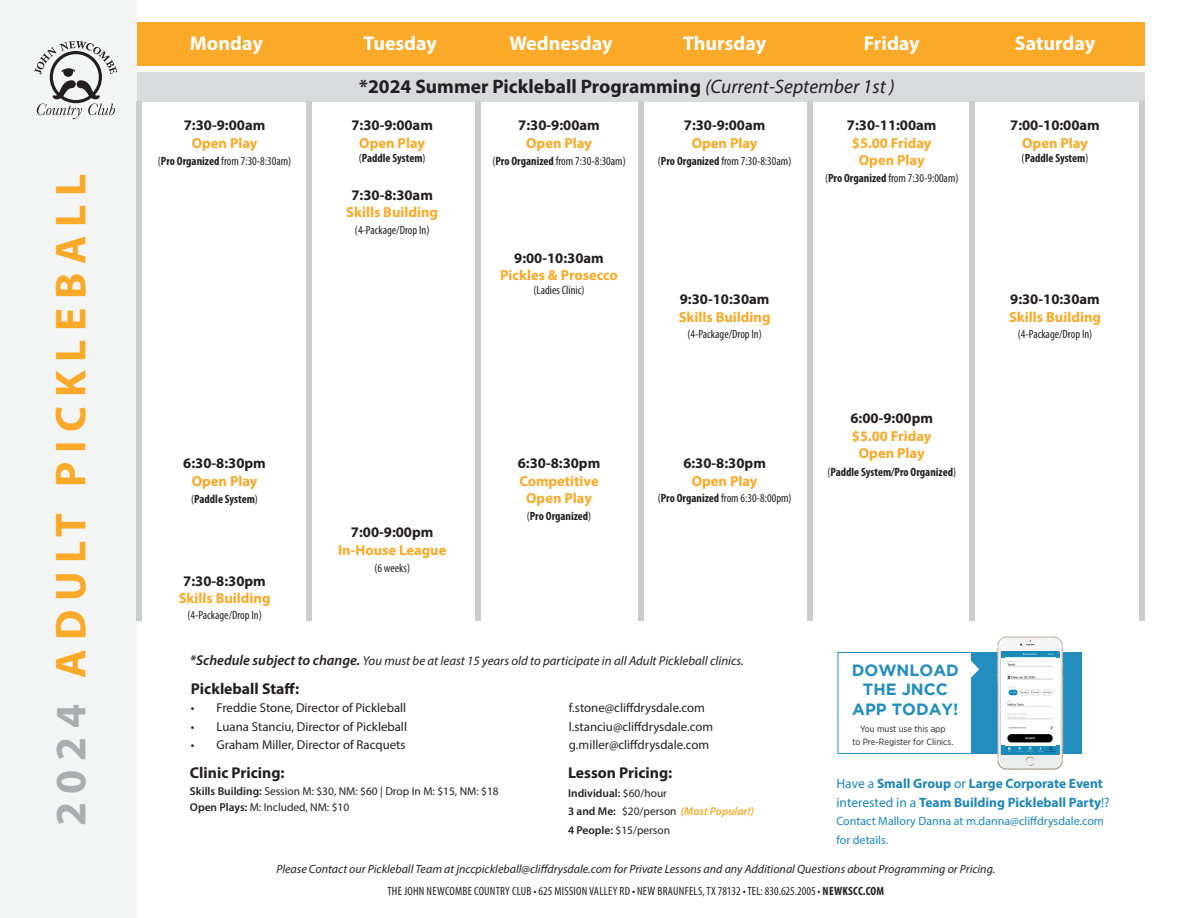
<style>
.page{position:relative;width:1188px;height:918px;background:#fff}
.page>*{position:absolute;margin:0;border:0;box-sizing:border-box;transform-origin:0 0}
.t1{font:700 43.5px "Myriad Pro";letter-spacing:.2em;color:#faa928}
.t2{font:700 19.95px "Myriad Pro";color:#fff}
.t3{font:700 19.5px "Myriad Pro";color:#231f20}
.t4{font:700 16.2px "Gotham";color:#228dbe}
.t5{font:700 15.75px "Myriad Pro";color:#231f20}
.t6{font:700 14.7px "Myriad Pro";color:#231f20}
.t7{font:700 14.55px "Myriad Pro";color:#faa928}
.t8{font:700 13.5px "Myriad Pro";color:#1e86b7}
.t9{font:12.9px "Myriad Pro";color:#231f20}
.t10{font:italic 12.9px "Myriad Pro";color:#231f20}
.t11{font:condensed 12px "Myriad Pro";color:#231f20}
.t12{font:italic 12px "Myriad Pro";color:#231f20}
.t13{font:condensed 12px "Myriad Pro";letter-spacing:.02em;color:#231f20}
.t14{font:700 condensed 12px "Myriad Pro";color:#231f20}
.t15{font:12px "Myriad Pro";color:#1e86b7}
.t16{font:11.4px "Myriad Pro";color:#231f20}
.t17{font:italic 600 11.4px "Myriad Pro";color:#faa928}
.t18{font:600 11.4px "Myriad Pro";color:#231f20}
.t19{font:9px "Gotham Narrow";color:#231f20}
.s1{color:#acadb1}
.s2{font-weight:400;font-style:italic}
.s3{font-weight:700}
.s4{font-weight:400}
.s5{font-weight:600;font-size:14.25px}
.s6{font-weight:600}
.s7{font-style:normal;color:#231f20}
.s8{font-weight:400;font-style:normal;color:#231f20}
</style>
<div class="page">
<div style="left:136px;top:22px;width:1009px;height:44px;background:#faa928"></div>
<div style="left:136px;top:72px;width:1009px;height:30px;background:#d9dadc"></div>
<div style="left:0;top:0;width:136px;height:918px;background:#f3f4f4"></div>
<svg style="left:34px;top:41px;width:83px;height:78px"></svg>
<div style="left:838px;top:652px;width:152px;height:102px;border:1px solid #228dbe"></div>
<div style="left:971px;top:652px;width:110px;height:102px;background:#228dbe"></div>
<img style="left:996px;top:636px;width:86px;height:134px">
<div style="left:1001px;top:657px;width:59px;height:89px;background:#fff"></div>
<div style="left:1001px;top:652px;width:59px;height:5px;background:#228dbe"></div>
<div style="left:1001px;top:745px;width:59px;height:9px;background:#228dbe"></div>
<img style="left:1005px;top:652px;width:51px;height:102px">
<svg style="left:971px;top:661px;width:8px;height:17px"></svg>
<div style="left:306px;top:102px;width:5px;height:519px;background:#cbccce"></div>
<div style="left:476px;top:102px;width:5px;height:519px;background:#cbccce"></div>
<div style="left:638px;top:102px;width:5px;height:519px;background:#cbccce"></div>
<div style="left:808px;top:102px;width:5px;height:519px;background:#cbccce"></div>
<div style="left:970px;top:102px;width:5px;height:519px;background:#cbccce"></div>
<div style="left:1140px;top:102px;width:5px;height:519px;background:#cbccce"></div>
<div style="left:136px;top:102px;width:6px;height:519px;background:#cbccce"></div>
<p class="t1" style="left:42px;top:826px;width:654px;rotate:-90deg"><span class="s1">2024</span> ADULT PICKLEBALL</p>
<p class="t2" style="left:190px;top:30px;width:74px">Monday</p>
<p class="t2" style="left:363px;top:30px;width:75px">Tuesday</p>
<p class="t2" style="left:509px;top:30px;width:105px">Wednesday</p>
<p class="t2" style="left:683px;top:30px;width:85px">Thursday</p>
<p class="t2" style="left:864px;top:30px;width:57px">Friday</p>
<p class="t2" style="left:1015px;top:30px;width:82px">Saturday</p>
<p class="t3" style="left:359px;top:74px;width:537px">*2024 Summer Pickleball Programming <span class="s2">(Current-September 1st )</span></p>
<p class="t6" style="left:184px;top:116px;width:83px">7:30-9:00am</p>
<p class="t7" style="left:192px;top:133px;width:67px">Open Play</p>
<p class="t11" style="left:158px;top:154px;width:135px">(<span class="s3">Pro Organized</span> from 7:30-8:30am)</p>
<p class="t6" style="left:183px;top:454px;width:84px">6:30-8:30pm</p>
<p class="t7" style="left:192px;top:471px;width:67px">Open Play</p>
<p class="t14" style="left:191px;top:491px;width:68px"><span class="s4">(</span>Paddle System<span class="s4">)</span></p>
<p class="t6" style="left:183px;top:571px;width:84px">7:30-8:30pm</p>
<p class="t7" style="left:179px;top:589px;width:93px">Skills Building</p>
<p class="t11" style="left:187px;top:608px;width:76px">(4-Package/Drop In)</p>
<p class="t6" style="left:351px;top:116px;width:83px">7:30-9:00am</p>
<p class="t7" style="left:359px;top:134px;width:67px">Open Play</p>
<p class="t14" style="left:359px;top:151px;width:68px"><span class="s4">(</span>Paddle System<span class="s4">)</span></p>
<p class="t6" style="left:351px;top:185px;width:83px">7:30-8:30am</p>
<p class="t7" style="left:346px;top:203px;width:93px">Skills Building</p>
<p class="t11" style="left:355px;top:222px;width:76px">(4-Package/Drop In)</p>
<p class="t6" style="left:518px;top:116px;width:83px">7:30-9:00am</p>
<p class="t7" style="left:526px;top:133px;width:67px">Open Play</p>
<p class="t11" style="left:492px;top:154px;width:135px">(<span class="s3">Pro Organized</span> from 7:30-8:30am)</p>
<p class="t6" style="left:684px;top:116px;width:83px">7:30-9:00am</p>
<p class="t7" style="left:692px;top:133px;width:67px">Open Play</p>
<p class="t11" style="left:658px;top:154px;width:135px">(<span class="s3">Pro Organized</span> from 7:30-8:30am)</p>
<p class="t6" style="left:514px;top:248px;width:91px">9:00-10:30am</p>
<p class="t7" style="left:500px;top:266px;width:119px">Pickles &amp; Prosecco</p>
<p class="t11" style="left:534px;top:283px;width:52px">(Ladies Clinic)</p>
<p class="t6" style="left:680px;top:290px;width:91px">9:30-10:30am</p>
<p class="t7" style="left:679px;top:307px;width:93px">Skills Building</p>
<p class="t11" style="left:687px;top:327px;width:76px">(4-Package/Drop In)</p>
<p class="t6" style="left:351px;top:523px;width:84px">7:00-9:00pm</p>
<p class="t7" style="left:338px;top:540px;width:110px">In-House League</p>
<p class="t11" style="left:374px;top:561px;width:37px">(6 weeks)</p>
<p class="t6" style="left:518px;top:454px;width:84px">6:30-8:30pm</p>
<p class="t7" style="left:519px;top:471px;width:81px">Competitive</p>
<p class="t7" style="left:526px;top:489px;width:67px">Open Play</p>
<p class="t14" style="left:527px;top:509px;width:66px"><span class="s4">(</span>Pro Organized<span class="s4">)</span></p>
<p class="t6" style="left:683px;top:454px;width:84px">6:30-8:30pm</p>
<p class="t7" style="left:692px;top:471px;width:67px">Open Play</p>
<p class="t11" style="left:658px;top:491px;width:135px">(<span class="s3">Pro Organized</span> from 6:30-8:00pm)</p>
<p class="t10" style="left:190px;top:652px;width:556px"><span class="s5">*Schedule subject to change.</span> You must be at least 15 years old to participate in all Adult Pickleball clinics.</p>
<p class="t5" style="left:191px;top:678px;width:110px">Pickleball Staff:</p>
<p class="t9" style="left:191px;top:700px;width:217px">• Freddie Stone, Director of Pickleball</p>
<p class="t9" style="left:569px;top:700px;width:138px">f.stone@cliffdrysdale.com</p>
<p class="t9" style="left:191px;top:718px;width:218px">• Luana Stanciu, Director of Pickleball</p>
<p class="t9" style="left:569px;top:718px;width:146px">l.stanciu@cliffdrysdale.com</p>
<p class="t9" style="left:191px;top:737px;width:216px">• Graham Miller, Director of Racquets</p>
<p class="t9" style="left:569px;top:737px;width:142px">g.miller@cliffdrysdale.com</p>
<p class="t6" style="left:847px;top:116px;width:91px">7:30-11:00am</p>
<p class="t7" style="left:852px;top:133px;width:81px">$5.00 Friday</p>
<p class="t7" style="left:859px;top:151px;width:67px">Open Play</p>
<p class="t11" style="left:825px;top:171px;width:135px">(<span class="s3">Pro Organized</span> from 7:30-9:00am)</p>
<p class="t6" style="left:850px;top:409px;width:84px">6:00-9:00pm</p>
<p class="t7" style="left:852px;top:426px;width:81px">$5.00 Friday</p>
<p class="t7" style="left:859px;top:444px;width:67px">Open Play</p>
<p class="t14" style="left:827px;top:464px;width:130px"><span class="s4">(</span>Paddle System/Pro Organized<span class="s4">)</span></p>
<p class="t4" style="left:852px;top:661px;width:109px">DOWNLOAD</p>
<p class="t4" style="left:863px;top:680px;width:86px">THE JNCC</p>
<p class="t4" style="left:852px;top:700px;width:108px">APP TODAY!</p>
<p class="t19" style="left:860px;top:723px;width:87px">You must use this app</p>
<p class="t19" style="left:852px;top:736px;width:103px">to Pre-Register for Clinics.</p>
<p class="t6" style="left:1010px;top:116px;width:91px">7:00-10:00am</p>
<p class="t7" style="left:1022px;top:134px;width:67px">Open Play</p>
<p class="t14" style="left:1022px;top:151px;width:68px"><span class="s4">(</span>Paddle System<span class="s4">)</span></p>
<p class="t6" style="left:1010px;top:290px;width:91px">9:30-10:30am</p>
<p class="t7" style="left:1009px;top:307px;width:93px">Skills Building</p>
<p class="t11" style="left:1018px;top:327px;width:76px">(4-Package/Drop In)</p>
<p class="t5" style="left:190px;top:763px;width:96px">Clinic Pricing:</p>
<p class="t16" style="left:190px;top:784px;width:310px"><span class="s6">Skills Building:</span> Session M: $30, NM: $60 | Drop In M: $15, NM: $18</p>
<p class="t16" style="left:190px;top:800px;width:161px"><span class="s6">Open Plays:</span> M: Included, NM: $10</p>
<p class="t5" style="left:568px;top:763px;width:106px">Lesson Pricing:</p>
<p class="t18" style="left:568px;top:786px;width:100px">Individual: <span class="s4">$60/hour</span></p>
<p class="t17" style="left:568px;top:804px;width:187px"><span class="s7">3 and Me:</span> <span class="s8">$20/person</span> (Most Popular!)</p>
<p class="t16" style="left:568px;top:823px;width:103px"><span class="s6">4 People:</span> $15/person</p>
<p class="t12" style="left:276px;top:861px;width:720px">Please Contact our Pickleball Team at jnccpickleball@cliffdrysdale.com for Private Lessons and any Additional Questions about Programming or Pricing.</p>
<p class="t8" style="left:836px;top:775px;width:268px"><span class="s4">Have a</span> Small Group <span class="s4">or</span> Large Corporate Event</p>
<p class="t8" style="left:836px;top:793px;width:275px"><span class="s4">interested in a</span> Team Building Pickleball Party<span class="s4">!?</span></p>
<p class="t15" style="left:836px;top:814px;width:269px">Contact Mallory Danna at m.danna@cliffdrysdale.com</p>
<p class="t15" style="left:836px;top:832px;width:53px">for details.</p>
<p class="t13" style="left:387px;top:884px;width:498px">THE JOHN NEWCOMBE COUNTRY CLUB • 625 MISSION VALLEY RD • NEW BRAUNFELS, TX 78132 • TEL: 830.625.2005 • <span class="s3">NEWKSCC.COM</span></p>
</div>
